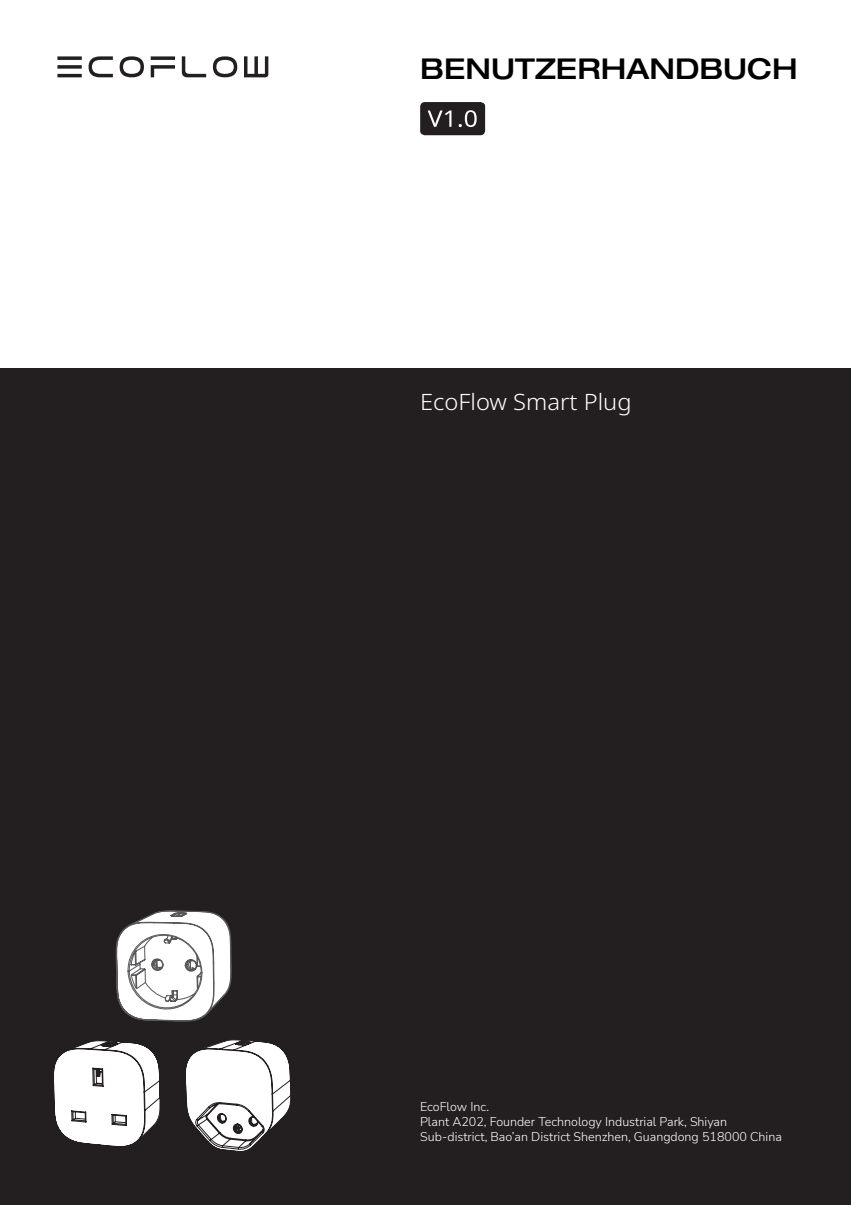
<style>
.page{position:relative;width:851px;height:1205px;background:#fff}
.page>*{position:absolute;margin:0;border:0;box-sizing:border-box;transform-origin:0 0}
.t1{font:500 expanded 28.75px "Helvetica Neue LT Pro";color:#000}
.t2{font:300 22.5px "Noto Sans";color:#fff;scale:1.05 1}
.正文{font:300 12.5px/15px "Nunito Sans";color:#fff}
</style>
<div class="page">
<hr style="left:57px;top:74px;width:25px;height:3px;background:#231f20">
<svg style="left:57px;top:65px;width:25px;height:4px"></svg>
<svg style="left:57px;top:56px;width:25px;height:4px"></svg>
<svg style="left:88px;top:56px;width:25px;height:21px"></svg>
<svg style="left:120px;top:56px;width:24px;height:21px"></svg>
<svg style="left:151px;top:56px;width:24px;height:21px"></svg>
<svg style="left:182px;top:56px;width:24px;height:21px"></svg>
<svg style="left:213px;top:56px;width:24px;height:21px"></svg>
<svg style="left:244px;top:56px;width:24px;height:21px"></svg>
<div style="left:0;top:369px;width:850px;height:836px;background:#231f20"></div>
<svg style="left:116px;top:910px;width:116px;height:111px;background:#cccbcc"></svg>
<svg style="left:54px;top:1041px;width:106px;height:105px"></svg>
<svg style="left:186px;top:1040px;width:105px;height:111px"></svg>
<div style="left:420px;top:102px;width:65px;height:33px;background:#231f20;border-radius:5px"></div>
<svg style="left:427px;top:110px;width:49px;height:17px"></svg>
<p class="t1" style="left:420px;top:51px;width:379px">BENUTZERHANDBUCH</p>
<p class="t2" style="left:420px;top:389px;width:203px">EcoFlow Smart Plug</p>
<p class="正文" style="left:420px;top:1098px;width:70px">EcoFlow Inc.</p>
<p class="正文" style="left:420px;top:1113px;width:363px">Plant A202, Founder Technology Industrial Park, Shiyan<br>Sub-district, Bao’an District Shenzhen, Guangdong 518000 China</p>
</div>
